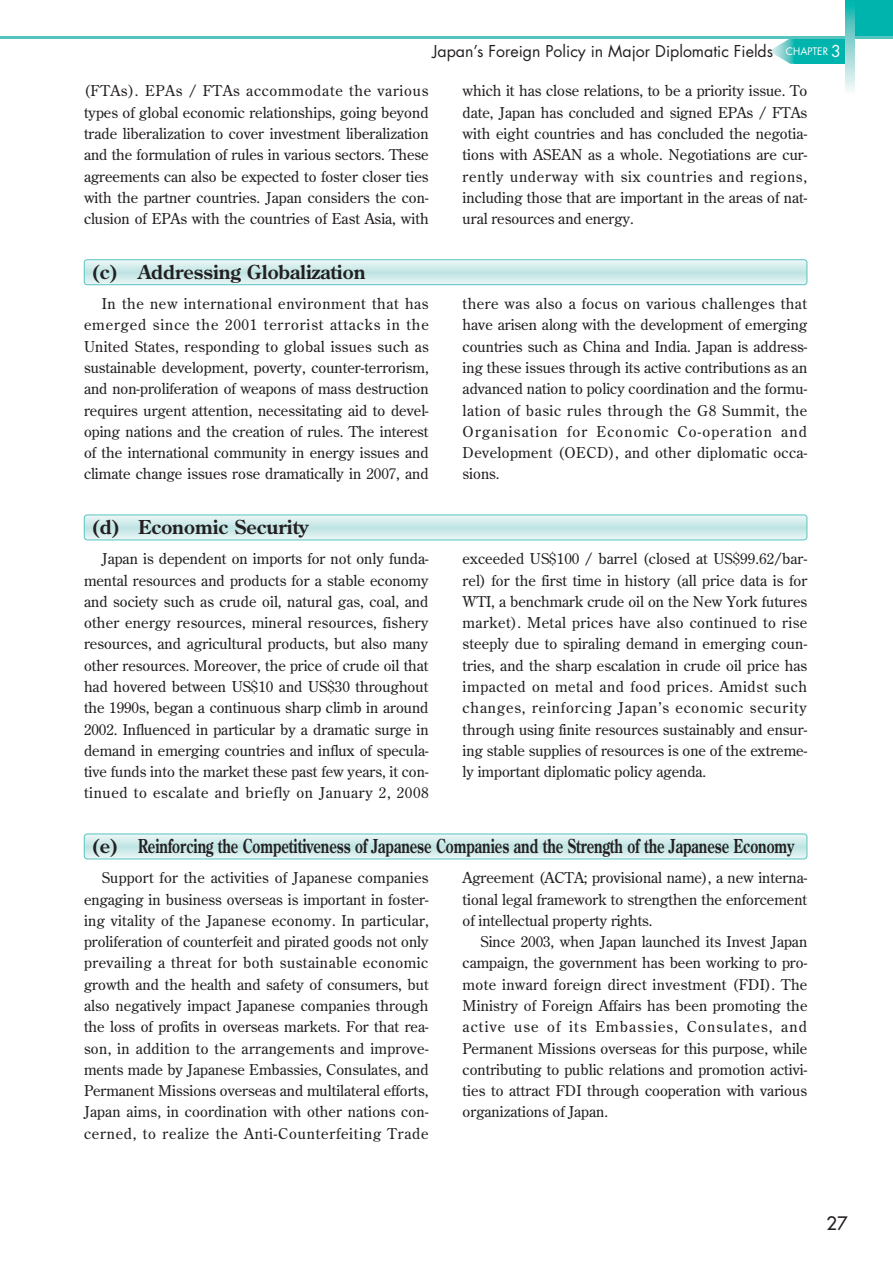
<style>
.page{position:relative;width:893px;height:1262px;background:#fff}
.page>*{position:absolute;margin:0;border:0;box-sizing:border-box;transform-origin:0 0}
.t1{font:700 19.2px "Century Old Style";color:#231f20}
.t2{font:18.15px "Futura";color:#231f20}
.t3{font:15.9px "Futura";color:#231f20}
.t4{font:14.85px/21.3px "Century Old Style";color:#231f20;text-align:justify}
.s1{font-size:10.05px;color:#fff}
.s2{color:#fff}
</style>
<div class="page">
<svg style="left:769px;top:38px;width:25px;height:26px"></svg>
<div style="left:794px;top:38px;width:51px;height:26px;background:#00b4ae"></div>
<div style="left:845px;top:0;width:47px;height:38px;background:#00b4ae"></div>
<hr style="left:0;top:36px;width:892px;height:2px;background:#55c3bf">
<svg style="left:845px;top:8px;width:9px;height:83px"></svg>
<svg style="left:84px;top:260px;width:722px;height:24px;background:#d2eceb"></svg>
<div style="left:84px;top:259px;width:723px;height:26px;border:1px solid #55c3bf;border-radius:3px"></div>
<svg style="left:84px;top:515px;width:722px;height:24px;background:#d3eceb"></svg>
<div style="left:84px;top:514px;width:723px;height:26px;border:1px solid #55c3bf;border-radius:3px"></div>
<svg style="left:84px;top:834px;width:722px;height:24px;background:#d3eceb"></svg>
<div style="left:84px;top:833px;width:723px;height:26px;border:1px solid #55c3bf;border-radius:3px"></div>
<p class="t3" style="left:432px;top:44px;width:410px">Japan’s Foreign Policy in Major Diplomatic Fields <span class="s1">CHAPTER</span> <span class="s2">3</span></p>
<p class="t4" style="left:84px;top:81px;width:346px">(FTAs). EPAs / FTAs accommodate the various types of global economic relationships, going beyond trade liberalization to cover investment liberalization and the formulation of rules in various sectors. These agreements can also be expected to foster closer ties with the partner countries. Japan considers the con&shy;clusion of EPAs with the countries of East Asia, with</p>
<p class="t4" style="left:462px;top:81px;width:346px">which it has close relations, to be a priority issue. To date, Japan has concluded and signed EPAs / FTAs with eight countries and has concluded the negotia&shy;tions with ASEAN as a whole. Negotiations are cur&shy;rently underway with six countries and regions, including those that are important in the areas of nat&shy;ural resources and energy.</p>
<p class="t1" style="left:92px;top:264px;width:274px">(c) Addressing Globalization</p>
<p class="t4" style="left:84px;top:294px;width:346px;text-indent:18px">In the new international environment that has emerged since the 2001 terrorist attacks in the United States, responding to global issues such as sustainable development, poverty, counter-terrorism, and non-proliferation of weapons of mass destruction requires urgent attention, necessitating aid to devel&shy;oping nations and the creation of rules. The interest of the international community in energy issues and climate change issues rose dramatically in 2007, and</p>
<p class="t4" style="left:462px;top:294px;width:346px">there was also a focus on various challenges that have arisen along with the development of emerging countries such as China and India. Japan is address&shy;ing these issues through its active contributions as an advanced nation to policy coordination and the formu&shy;lation of basic rules through the G8 Summit, the Organisation for Economic Co-operation and Development (OECD), and other diplomatic occa&shy;sions.</p>
<p class="t1" style="left:92px;top:519px;width:218px">(d) Economic Security</p>
<p class="t4" style="left:84px;top:549px;width:346px;text-indent:18px">Japan is dependent on imports for not only funda&shy;mental resources and products for a stable economy and society such as crude oil, natural gas, coal, and other energy resources, mineral resources, fishery resources, and agricultural products, but also many other resources. Moreover, the price of crude oil that had hovered between US$10 and US$30 throughout the 1990s, began a continuous sharp climb in around 2002. Influenced in particular by a dramatic surge in demand in emerging countries and influx of specula&shy;tive funds into the market these past few years, it con&shy;tinued to escalate and briefly on January 2, 2008</p>
<p class="t4" style="left:462px;top:549px;width:346px">exceeded US$100 / barrel (closed at US$99.62/bar&shy;rel) for the first time in history (all price data is for WTI, a benchmark crude oil on the New York futures market). Metal prices have also continued to rise steeply due to spiraling demand in emerging coun&shy;tries, and the sharp escalation in crude oil price has impacted on metal and food prices. Amidst such changes, reinforcing Japan’s economic security through using finite resources sustainably and ensur&shy;ing stable supplies of resources is one of the extreme&shy;ly important diplomatic policy agenda.</p>
<p class="t1" style="left:92px;top:838px;width:703px">(e) Reinforcing the Competitiveness of Japanese Companies and the Strength of the Japanese Economy</p>
<p class="t4" style="left:84px;top:868px;width:346px;text-indent:18px">Support for the activities of Japanese companies engaging in business overseas is important in foster&shy;ing vitality of the Japanese economy. In particular, proliferation of counterfeit and pirated goods not only prevailing a threat for both sustainable economic growth and the health and safety of consumers, but also negatively impact Japanese companies through the loss of profits in overseas markets. For that rea&shy;son, in addition to the arrangements and improve&shy;ments made by Japanese Embassies, Consulates, and Permanent Missions overseas and multilateral efforts, Japan aims, in coordination with other nations con&shy;cerned, to realize the Anti-Counterfeiting Trade</p>
<p class="t4" style="left:462px;top:868px;width:346px">Agreement (ACTA; provisional name), a new interna&shy;tional legal framework to strengthen the enforcement of intellectual property rights.</p>
<p class="t4" style="left:462px;top:932px;width:346px;text-indent:18px">Since 2003, when Japan launched its Invest Japan campaign, the government has been working to pro&shy;mote inward foreign direct investment (FDI). The Ministry of Foreign Affairs has been promoting the active use of its Embassies, Consulates, and Permanent Missions overseas for this purpose, while contributing to public relations and promotion activi&shy;ties to attract FDI through cooperation with various organizations of Japan.</p>
<p class="t2" style="left:826px;top:1214px;width:22px">27</p>
</div>
